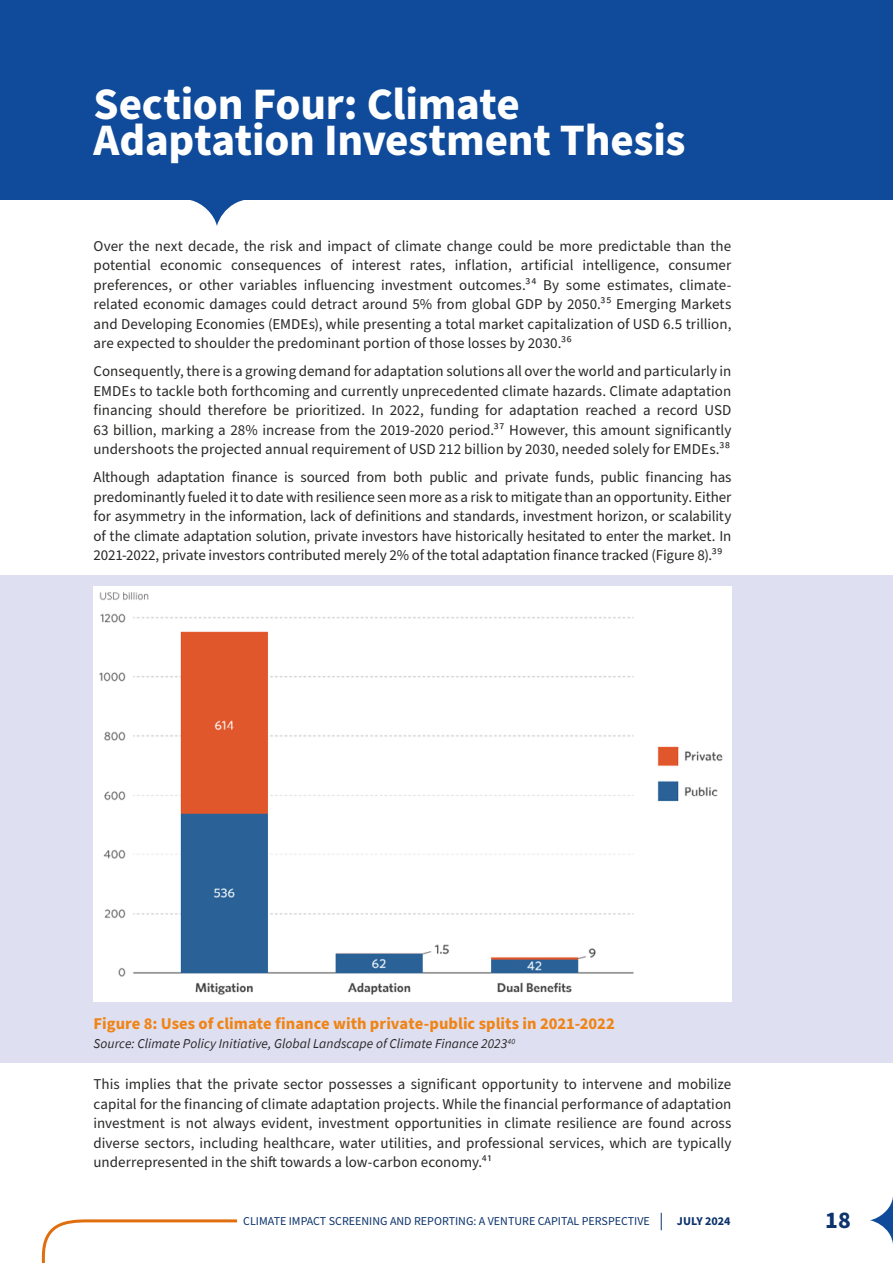
<style>
.page{position:relative;width:893px;height:1263px;background:#fff}
.page>*{position:absolute;margin:0;border:0;box-sizing:border-box;transform-origin:0 0}
.t1{font:700 45px/36px "Source Sans Pro";letter-spacing:-.005em;color:#fff}
.t2{font:700 24px "Source Sans Pro";color:#0d346d}
.Box_titulo{font:700 16.5px "Source Sans Pro";color:#f08416}
.Texto_artigos{font:15px/19.5px "Source Sans Pro";color:#282827;text-align:justify}
.Fonte_Figuras{font:italic 13.5px "Source Sans Pro";letter-spacing:.005em;color:#282827}
.t3{font:12px "Source Sans Pro";color:#0d346d}
.t4{font:700 12px "Source Sans Pro";color:#0d346d}
</style>
<div class="page">
<svg style="left:870px;top:1197px;width:23px;height:47px"></svg>
<svg style="left:41px;top:1219px;width:197px;height:44px"></svg>
<svg style="left:661px;top:1213px;width:1px;height:17px"></svg>
<div style="left:0;top:575px;width:893px;height:488px;background:#dee0f2"></div>
<div style="left:0;top:0;width:893px;height:199px;background:#0f4b9a"></div>
<svg style="left:171px;top:199px;width:91px;height:27px"></svg>
<img style="left:94px;top:587px;width:638px;height:414px">
<h1 class="t1" style="left:94px;top:87px;width:594px">Section Four: Climate<br>Adaptation Investment Thesis</h1>
<p class="Texto_artigos" style="left:94px;top:237px;width:639px">Over the next decade, the risk and impact of climate change could be more predictable than the potential economic consequences of interest rates, inflation, artificial intelligence, consumer preferences, or other variables influencing investment outcomes.34 By some estimates, climate&shy;related economic damages could detract around 5% from global GDP by 2050.35 Emerging Markets and Developing Economies (EMDEs), while presenting a total market capitalization of USD 6.5 trillion, are expected to shoulder the predominant portion of those losses by 2030.36</p>
<p class="Texto_artigos" style="left:94px;top:362px;width:639px">Consequently, there is a growing demand for adaptation solutions all over the world and particularly in EMDEs to tackle both forthcoming and currently unprecedented climate hazards. Climate adaptation financing should therefore be prioritized. In 2022, funding for adaptation reached a record USD 63 billion, marking a 28% increase from the 2019-2020 period.37 However, this amount significantly undershoots the projected annual requirement of USD 212 billion by 2030, needed solely for EMDEs.38</p>
<p class="Texto_artigos" style="left:94px;top:468px;width:639px">Although adaptation finance is sourced from both public and private funds, public financing has predominantly fueled it to date with resilience seen more as a risk to mitigate than an opportunity. Either for asymmetry in the information, lack of definitions and standards, investment horizon, or scalability of the climate adaptation solution, private investors have historically hesitated to enter the market. In 2021-2022, private investors contributed merely 2% of the total adaptation finance tracked (Figure 8).39</p>
<p class="Box_titulo" style="left:94px;top:1012px;width:523px">Figure 8: Uses of climate finance with private-public splits in 2021-2022</p>
<p class="Fonte_Figuras" style="left:94px;top:1035px;width:423px">Source: Climate Policy Initiative, Global Landscape of Climate Finance 2023<sup>40</sup></p>
<p class="Texto_artigos" style="left:94px;top:1075px;width:639px">This implies that the private sector possesses a significant opportunity to intervene and mobilize capital for the financing of climate adaptation projects. While the financial performance of adaptation investment is not always evident, investment opportunities in climate resilience are found across diverse sectors, including healthcare, water utilities, and professional services, which are typically underrepresented in the shift towards a low-carbon economy.41</p>
<p class="t3" style="left:243px;top:1213px;width:408px">CLIMATE IMPACT SCREENING AND REPORTING: A VENTURE CAPITAL PERSPECTIVE</p>
<p class="t4" style="left:677px;top:1213px;width:55px">JULY 2024</p>
<h2 class="t2" style="left:825px;top:1203px;width:27px">18</h2>
</div>
